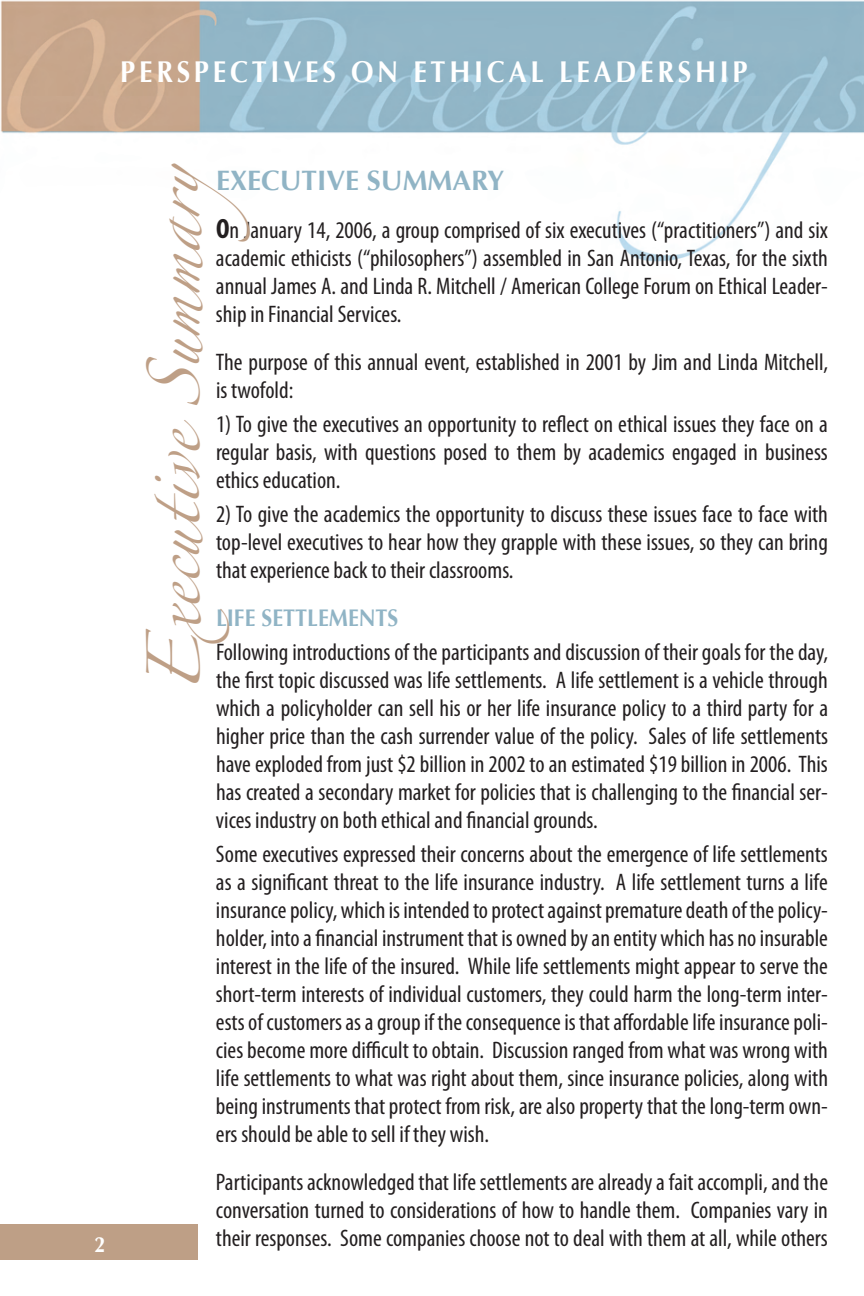
<style>
.page{position:relative;width:864px;height:1296px;background:#fff}
.page>*{position:absolute;margin:0;border:0;box-sizing:border-box;transform-origin:0 0}
.t1{font:48px "Zapfino";color:#be9f86}
.t2{font:700 30px "Optima";letter-spacing:.14em;color:#fff;scale:.9 1}
.t3{font:700 28px "Optima";color:#90b4c5}
.t4{font:condensed 24px/28px "Myriad Pro";color:#231f20;text-align:justify}
.t5{font:700 24px "Optima";color:#90b4c5;scale:.9 1}
.t6{font:700 22px "Optima";color:#fff;scale:.9 1}
.s1{font-weight:700;font-size:28px}
</style>
<div class="page">
<img style="left:0;top:0;width:864px;height:262px">
<div style="left:0;top:1224px;width:198px;height:36px;background:#be9f86"></div>
<p class="t2" style="left:120px;top:54px;width:699px">PERSPECTIVES ON ETHICAL LEADERSHIP</p>
<p class="t6" style="left:94px;top:1232px;width:14px">2</p>
<h1 class="t1" style="left:155px;top:694px;width:578px;rotate:-90deg">Executive Summary</h1>
<p class="t3" style="left:216px;top:164px;width:290px">EXECUTIVE SUMMARY</p>
<p class="t4" style="left:216px;top:216px;width:614px"><span class="s1">O</span>n January 14, 2006, a group comprised of six executives (“practitioners”) and six academic ethicists (“philosophers”) assembled in San Antonio, Texas, for the sixth annual James A. and Linda R. Mitchell / American College Forum on Ethical Leader&shy;ship in Financial Services.</p>
<p class="t4" style="left:216px;top:348px;width:614px">The purpose of this annual event, established in 2001 by Jim and Linda Mitchell, is twofold:</p>
<p class="t4" style="left:216px;top:410px;width:614px">1) To give the executives an opportunity to reflect on ethical issues they face on a regular basis, with questions posed to them by academics engaged in business ethics education.</p>
<p class="t4" style="left:216px;top:500px;width:613px">2) To give the academics the opportunity to discuss these issues face to face with top-level executives to hear how they grapple with these issues, so they can bring that experience back to their classrooms.</p>
<p class="t5" style="left:216px;top:604px;width:204px">LIFE SETTLEMENTS</p>
<p class="t4" style="left:216px;top:638px;width:614px">Following introductions of the participants and discussion of their goals for the day, the first topic discussed was life settlements. A life settlement is a vehicle through which a policyholder can sell his or her life insurance policy to a third party for a higher price than the cash surrender value of the policy. Sales of life settlements have exploded from just $2 billion in 2002 to an estimated $19 billion in 2006. This has created a secondary market for policies that is challenging to the financial ser&shy;vices industry on both ethical and financial grounds.</p>
<p class="t4" style="left:216px;top:840px;width:614px">Some executives expressed their concerns about the emergence of life settlements as a significant threat to the life insurance industry. A life settlement turns a life insurance policy, which is intended to protect against premature death of the policy&shy;holder, into a financial instrument that is owned by an entity which has no insurable interest in the life of the insured. While life settlements might appear to serve the short-term interests of individual customers, they could harm the long-term inter&shy;ests of customers as a group if the consequence is that affordable life insurance poli&shy;cies become more difficult to obtain. Discussion ranged from what was wrong with life settlements to what was right about them, since insurance policies, along with being instruments that protect from risk, are also property that the long-term own&shy;ers should be able to sell if they wish.</p>
<p class="t4" style="left:216px;top:1168px;width:614px">Participants acknowledged that life settlements are already a fait accompli, and the conversation turned to considerations of how to handle them. Companies vary in their responses. Some companies choose not to deal with them at all, while others</p>
</div>
